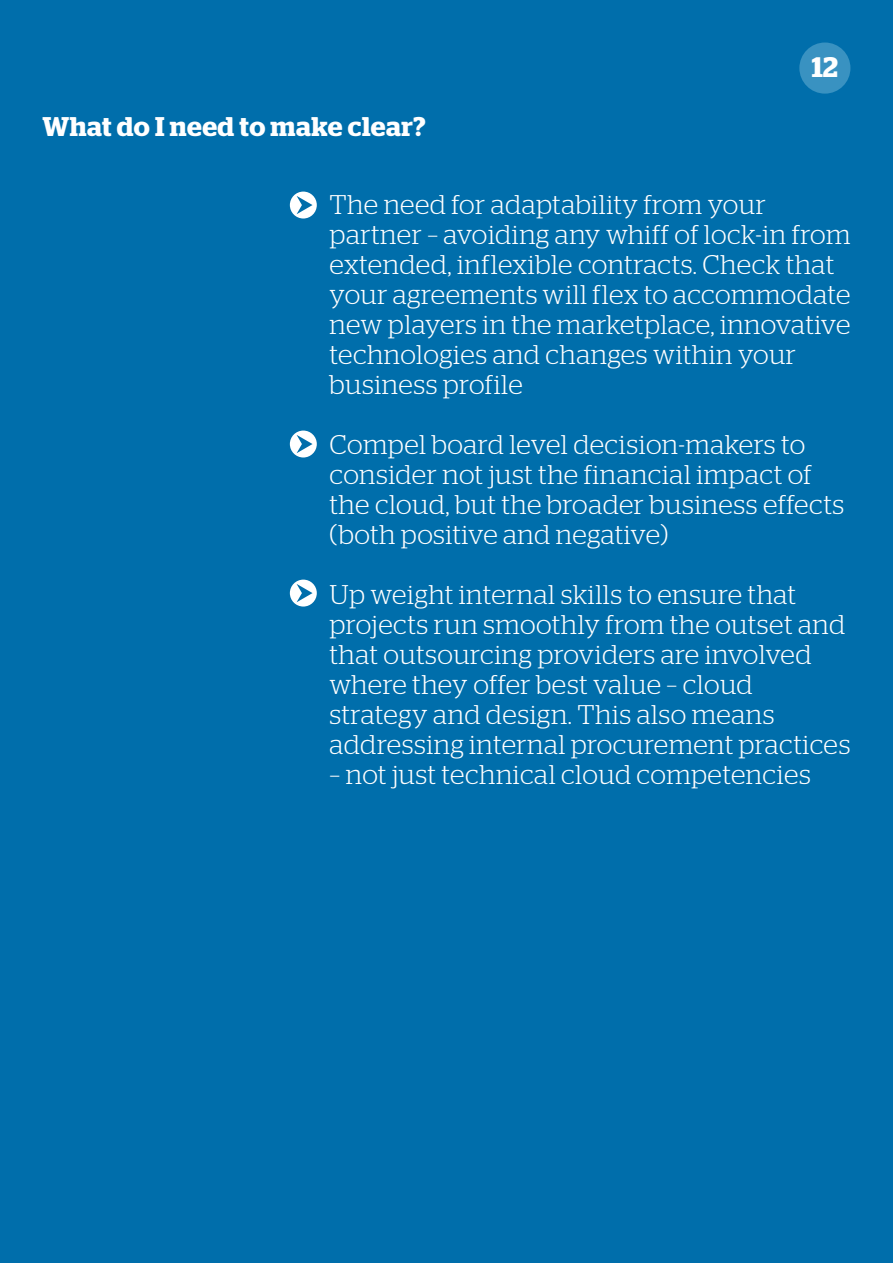
<style>
.page{position:relative;width:893px;height:1263px;background:#006eab}
.page>*{position:absolute;margin:0;border:0;box-sizing:border-box;transform-origin:0 0}
.t1{font:600 28.2px "Stag";color:#fff}
.t2{font:300 27px/30px "Stag";letter-spacing:.015em;color:#fff}
.t3{font:600 27px "Stag";letter-spacing:.02em;color:#fff}
</style>
<div class="page">
<svg style="left:290px;top:192px;width:27px;height:26px"></svg>
<svg style="left:290px;top:431px;width:27px;height:26px"></svg>
<svg style="left:290px;top:580px;width:27px;height:26px"></svg>
<div style="left:799px;top:43px;width:51px;height:51px;background:#3992c1;border-radius:50%"></div>
<p class="t3" style="left:43px;top:111px;width:385px">What do I need to make clear?</p>
<p class="t1" style="left:812px;top:51px;width:28px">12</p>
<p class="t2" style="left:330px;top:189px;width:522px">The need for adaptability from your partner – avoiding any whiff of lock-in from extended, inflexible contracts. Check that your agreements will flex to accommodate new players in the marketplace, innovative technologies and changes within your business profile</p>
<p class="t2" style="left:330px;top:429px;width:516px">Compel board level decision-makers to consider not just the financial impact of the cloud, but the broader business effects (both positive and negative)</p>
<p class="t2" style="left:330px;top:579px;width:522px">Up weight internal skills to ensure that projects run smoothly from the outset and that outsourcing providers are involved where they offer best value – cloud strategy and design. This also means addressing internal procurement practices</p>
<p class="t2" style="left:330px;top:759px;width:483px">– not just technical cloud competencies</p>
</div>
